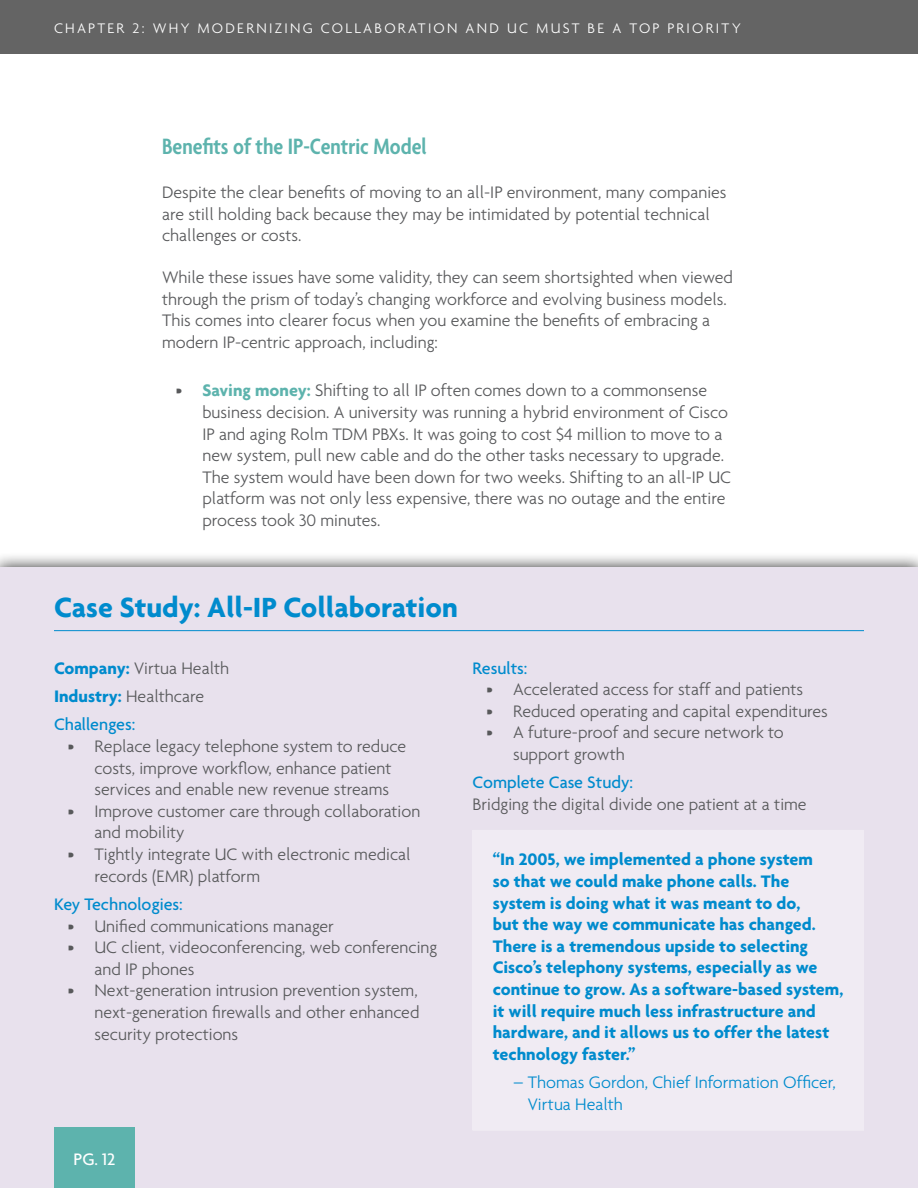
<style>
.page{position:relative;width:918px;height:1188px;background:#fff}
.page>*{position:absolute;margin:0;border:0;box-sizing:border-box;transform-origin:0 0}
.t1{font:700 30px "Agenda";color:#008bcd}
.t2{font:600 condensed 24px "Agenda";color:#5db3ad}
.t3{font:300 18px/21.6px "Agenda";color:#58595b}
.t4{font:700 18px/21.6px "Agenda";color:#008bcd}
.t5{font:300 18px/21.6px "Agenda";color:#008bcd}
.t6{font:500 18px "Agenda";color:#008bcd}
.t7{font:500 18px "Agenda";color:#fff}
.t8{font:300 15px "Agenda";letter-spacing:.15em;color:#fff}
.s1{font-weight:700;color:#5db3ad}
.s2{font-weight:700;color:#008bcd}
.s3{font-weight:500;color:#008bcd}
</style>
<div class="page">
<div style="left:0;top:552px;width:918px;height:636px;background:#000;opacity:.75"></div>
<div style="left:0;top:567px;width:918px;height:621px;background:#e8e1ed"></div>
<div style="left:472px;top:831px;width:392px;height:299px;background:#f0ebf3"></div>
<hr style="left:472px;top:830px;width:392px;height:1px;background:#f0ebf3">
<hr style="left:472px;top:1130px;width:392px;height:1px;background:#f0ebf3">
<hr style="left:54px;top:630px;width:810px;height:1px;background:#008bcd">
<div style="left:0;top:0;width:918px;height:54px;background:#646464"></div>
<div style="left:54px;top:1128px;width:81px;height:60px;background:#5db3ad"></div>
<p class="t8" style="left:54px;top:19px;width:34px">Chapter</p>
<p class="t8" style="left:133px;top:19px;width:91px">2: Why Moderni</p>
<p class="t8" style="left:275px;top:19px;width:20px">zing</p>
<p class="t8" style="left:321px;top:19px;width:23px">Collaboration</p>
<p class="t8" style="left:466px;top:19px;width:12px">and</p>
<p class="t8" style="left:507px;top:19px;width:54px">UC Must</p>
<p class="t8" style="left:588px;top:19px;width:99px">Be a Top Priorit</p>
<p class="t8" style="left:732px;top:19px;width:10px">y</p>
<h2 class="t2" style="left:162px;top:132px;width:266px">Benefits of the IP-Centric Model</h2>
<p class="t3" style="left:162px;top:181px;width:566px">Despite the clear benefits of moving to an all-IP environment, many companies are still holding back because they may be intimidated by potential technical challenges or costs.</p>
<p class="t3" style="left:162px;top:266px;width:572px">While these issues have some validity, they can seem shortsighted when viewed through the prism of today’s changing workforce and evolving business models.<br>This comes into clearer focus when you examine the benefits of embracing a modern IP-centric approach, including:</p>
<p class="t3" style="left:202px;top:380px;width:530px;text-indent:-27px">• <span class="s1">Saving money:</span> Shifting to all IP often comes down to a commonsense business decision. A university was running a hybrid environment of Cisco IP and aging Rolm TDM PBXs. It was going to cost $4 million to move to a new system, pull new cable and do the other tasks necessary to upgrade.<br>The system would have been down for two weeks. Shifting to an all-IP UC platform was not only less expensive, there was no outage and the entire process took 30 minutes.</p>
<h1 class="t1" style="left:54px;top:589px;width:405px">Case Study: All-IP Collaboration</h1>
<p class="t3" style="left:54px;top:653px;width:177px;line-height:28.3px"><span class="s2">Company:</span> Virtua Health<br><span class="s2">Industry:</span> Healthcare<br><span class="s3">Challenges:</span></p>
<p class="t3" style="left:94px;top:735px;width:313px;text-indent:-27px">• Replace legacy telephone system to reduce costs, improve workflow, enhance patient services and enable new revenue streams</p>
<p class="t3" style="left:94px;top:800px;width:327px;text-indent:-27px">• Improve customer care through collaboration and mobility</p>
<p class="t3" style="left:94px;top:843px;width:318px;text-indent:-27px">• Tightly integrate UC with electronic medical records (EMR) platform</p>
<p class="t6" style="left:54px;top:893px;width:130px">Key Technologies:</p>
<p class="t3" style="left:68px;top:915px;width:268px">• Unified communications manager</p>
<p class="t3" style="left:94px;top:936px;width:344px;text-indent:-27px">• UC client, videoconferencing, web conferencing and IP phones</p>
<p class="t3" style="left:94px;top:979px;width:327px;text-align:justify;text-indent:-27px">• Next-generation intrusion prevention system, next-generation firewalls and other enhanced security protections</p>
<p class="t6" style="left:472px;top:657px;width:56px">Results:</p>
<p class="t3" style="left:486px;top:678px;width:319px">• Accelerated access for staff and patients</p>
<p class="t3" style="left:486px;top:700px;width:344px">• Reduced operating and capital expenditures</p>
<p class="t3" style="left:513px;top:722px;width:272px;text-indent:-27px">• A future-proof and secure network to support growth</p>
<p class="t6" style="left:472px;top:772px;width:162px">Complete Case Study:</p>
<p class="t3" style="left:472px;top:793px;width:336px">Bridging the digital divide one patient at a time</p>
<p class="t4" style="left:493px;top:848px;width:352px">“In 2005, we implemented a phone system<br>so that we could make phone calls. The system is doing what it was meant to do,<br>but the way we communicate has changed.<br>There is a tremendous upside to selecting Cisco’s telephony systems, especially as we continue to grow. As a software-based system, it will require much less infrastructure and hardware, and it allows us to offer the latest technology faster.”</p>
<p class="t5" style="left:528px;top:1071px;width:309px;text-indent:-15px">– Thomas Gordon, Chief Information Officer,<br>Virtua Health</p>
<p class="t7" style="left:74px;top:1148px;width:43px">PG. 12</p>
</div>
